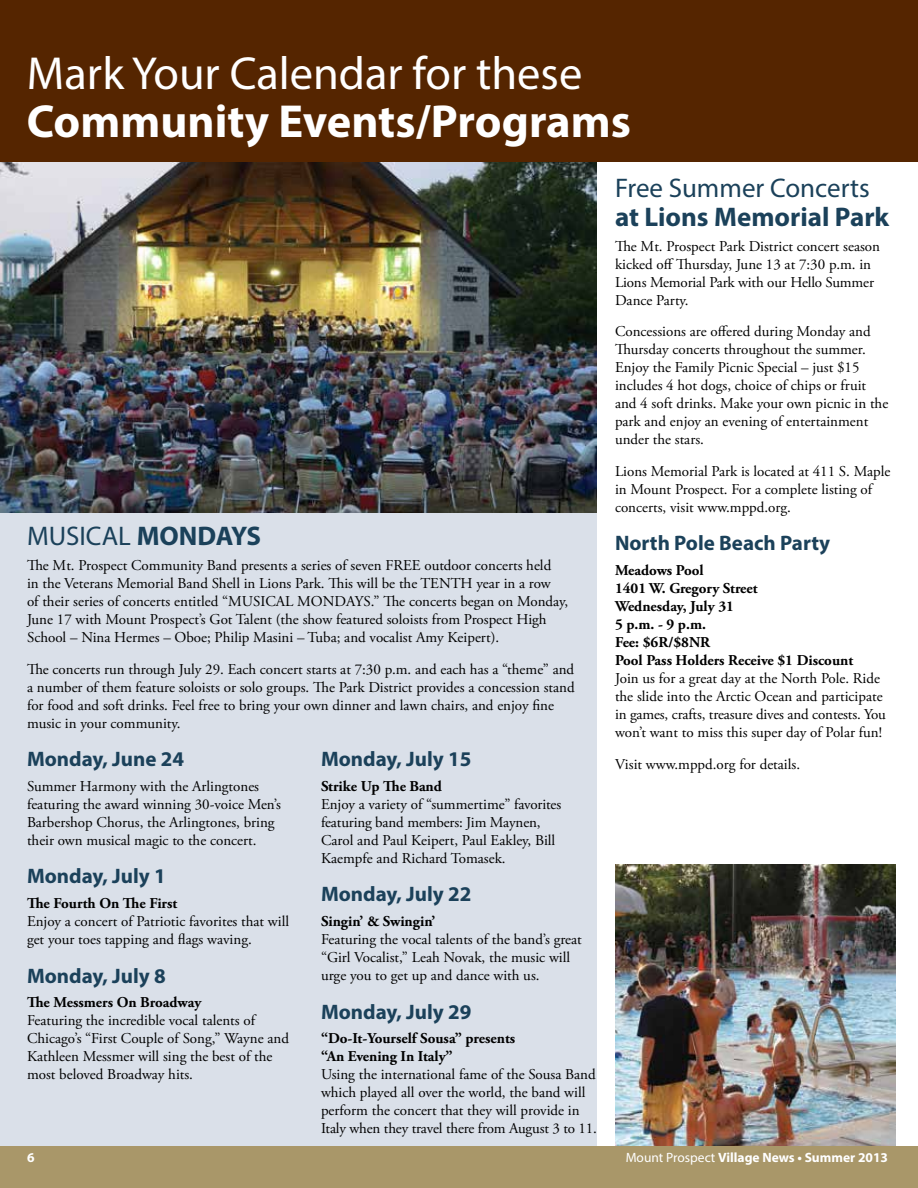
<style>
.page{position:relative;width:918px;height:1188px;background:#fff}
.page>*{position:absolute;margin:0;border:0;box-sizing:border-box;transform-origin:0 0}
.t1{font:46.5px "Myriad Pro";color:#fff}
.t2{font:700 46.5px "Myriad Pro";color:#fff}
.t3{font:27px "Myriad Pro";color:#1b415a}
.t4{font:700 27px "Myriad Pro";color:#1b415a}
.t5{font:700 21px "Myriad Pro";color:#1b415a}
.t6{font:15px/18px "Adobe Garamond Pro";color:#000}
.t7{font:700 15px/18px "Adobe Garamond Pro";color:#000}
.t8{font:700 13.5px "Myriad Pro";color:#fff}
.s1{font-weight:700}
.s2{font-weight:400}
</style>
<div class="page">
<img style="left:615px;top:864px;width:280px;height:282px">
<div style="left:0;top:491px;width:597px;height:661px;background:#dae0e9"></div>
<img style="left:0;top:162px;width:597px;height:351px">
<div style="left:0;top:1146px;width:918px;height:42px;background:#a99769"></div>
<div style="left:0;top:0;width:918px;height:162px;background:#552500"></div>
<h1 class="t1" style="left:27px;top:45px;width:557px">Mark Your Calendar for these</h1>
<h1 class="t2" style="left:27px;top:91px;width:606px">Community Events/Programs</h1>
<h2 class="t3" style="left:615px;top:172px;width:256px">Free Summer Concerts</h2>
<h2 class="t4" style="left:615px;top:199px;width:276px">at Lions Memorial Park</h2>
<p class="t6" style="left:615px;top:237px;width:267px">The Mt. Prospect Park District concert season kicked off Thursday, June 13 at 7:30 p.m. in Lions Memorial Park with our Hello Summer Dance Party.</p>
<p class="t6" style="left:615px;top:323px;width:275px">Concessions are offered during Monday and Thursday concerts throughout the summer.<br>Enjoy the Family Picnic Special – just $15 includes 4 hot dogs, choice of chips or fruit and 4 soft drinks. Make your own picnic in the park and enjoy an evening of entertainment under the stars.</p>
<p class="t6" style="left:615px;top:462px;width:277px">Lions Memorial Park is located at 411 S. Maple in Mount Prospect. For a complete listing of concerts, visit www.mppd.org.</p>
<h3 class="t5" style="left:615px;top:530px;width:217px">North Pole Beach Party</h3>
<p class="t7" style="left:615px;top:562px;width:240px">Meadows Pool<br>1401 W. Gregory Street<br>Wednesday, July 31<br>5 p.m. - 9 p.m.<br>Fee: $6R/$8NR<br>Pool Pass Holders Receive $1 Discount</p>
<p class="t6" style="left:615px;top:670px;width:272px">Join us for a great day at the North Pole. Ride the slide into the Arctic Ocean and participate in games, crafts, treasure dives and contests. You won’t want to miss this super day of Polar fun!</p>
<h2 class="t3" style="left:27px;top:520px;width:236px">MUSICAL <span class="s1">MONDAYS</span></h2>
<p class="t6" style="left:27px;top:557px;width:543px">The Mt. Prospect Community Band presents a series of seven FREE outdoor concerts held<br>in the Veterans Memorial Band Shell in Lions Park. This will be the TENTH year in a row<br>of their series of concerts entitled “MUSICAL MONDAYS.” The concerts began on Monday, June 17 with Mount Prospect’s Got Talent (the show featured soloists from Prospect High School – Nina Hermes – Oboe; Philip Masini – Tuba; and vocalist Amy Keipert).</p>
<p class="t6" style="left:27px;top:660px;width:549px">The concerts run through July 29. Each concert starts at 7:30 p.m. and each has a “theme” and a number of them feature soloists or solo groups. The Park District provides a concession stand for food and soft drinks. Feel free to bring your own dinner and lawn chairs, and enjoy fine music in your community.</p>
<h3 class="t5" style="left:27px;top:745px;width:159px">Monday, June 24</h3>
<p class="t6" style="left:27px;top:777px;width:255px">Summer Harmony with the Arlingtones featuring the award winning 30-voice Men’s Barbershop Chorus, the Arlingtones, bring their own musical magic to the concert.</p>
<h3 class="t5" style="left:27px;top:862px;width:140px">Monday, July 1</h3>
<p class="t7" style="left:27px;top:894px;width:152px">The Fourth On The First</p>
<p class="t6" style="left:27px;top:913px;width:264px">Enjoy a concert of Patriotic favorites that will get your toes tapping and flags waving.</p>
<h3 class="t5" style="left:27px;top:962px;width:140px">Monday, July 8</h3>
<p class="t7" style="left:27px;top:994px;width:176px">The Messmers On Broadway</p>
<p class="t6" style="left:27px;top:1012px;width:263px">Featuring the incredible vocal talents of Chicago’s “First Couple of Song,” Wayne and Kathleen Messmer will sing the best of the most beloved Broadway hits.</p>
<h3 class="t5" style="left:321px;top:745px;width:152px">Monday, July 15</h3>
<p class="t6" style="left:615px;top:755px;width:187px">Visit www.mppd.org for details.</p>
<p class="t7" style="left:321px;top:777px;width:122px">Strike Up The Band</p>
<p class="t6" style="left:321px;top:795px;width:242px">Enjoy a variety of “summertime” favorites featuring band members: Jim Maynen, Carol and Paul Keipert, Paul Eakley, Bill Kaempfe and Richard Tomasek.</p>
<h3 class="t5" style="left:321px;top:880px;width:152px">Monday, July 22</h3>
<p class="t7" style="left:321px;top:912px;width:116px">Singin’ &amp; Swingin’</p>
<p class="t6" style="left:321px;top:931px;width:262px">Featuring the vocal talents of the band’s great “Girl Vocalist,” Leah Novak, the music will urge you to get up and dance with us.</p>
<h3 class="t5" style="left:321px;top:998px;width:152px">Monday, July 29</h3>
<p class="t7" style="left:321px;top:1030px;width:196px">“Do-It-Yourself Sousa” presents “An Evening In Italy”</p>
<p class="t6" style="left:321px;top:1066px;width:277px">Using the international fame of the Sousa Band which played all over the world, the band will perform the concert that they will provide in Italy when they travel there from August 3 to 11.</p>
<p class="t8" style="left:27px;top:1148px;width:9px">6</p>
<p class="t8" style="left:626px;top:1148px;width:264px"><span class="s2">Mount Prospect</span> Village News • Summer 2013</p>
</div>
